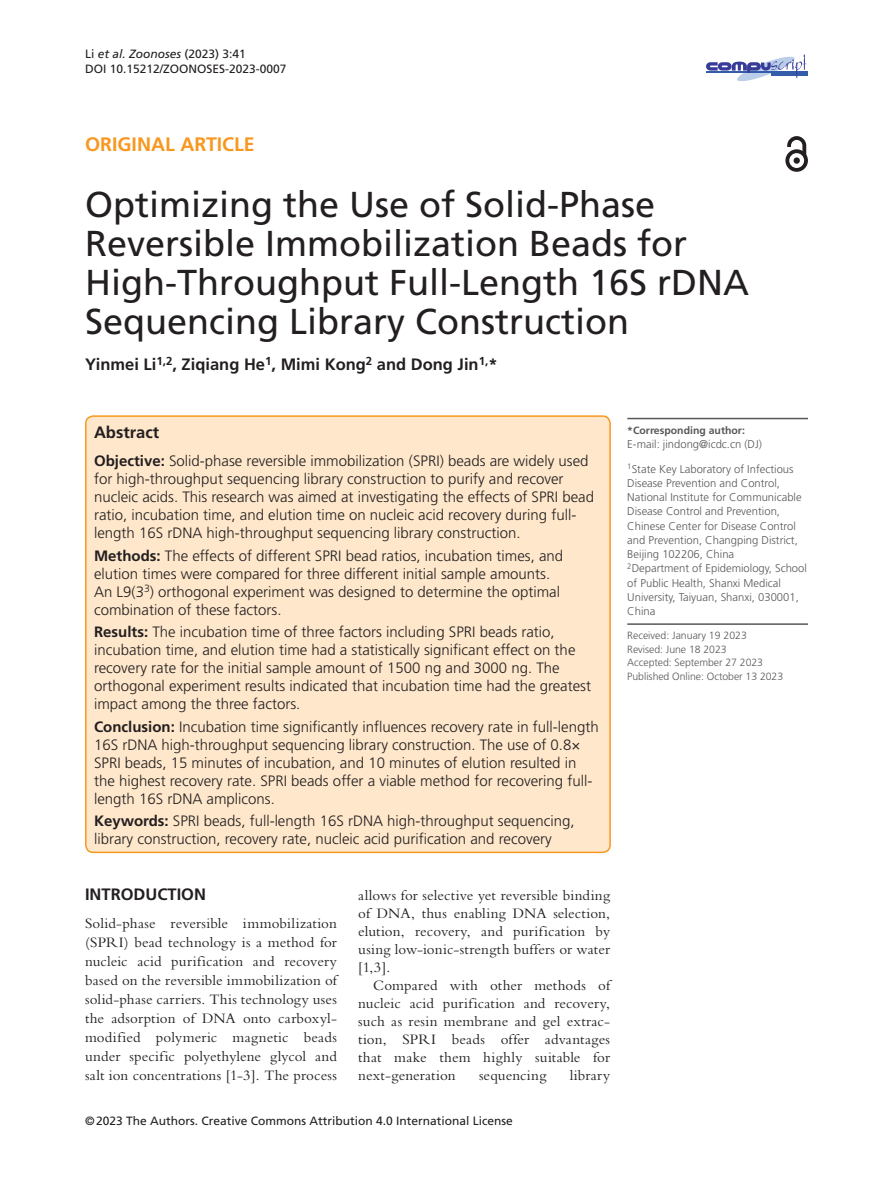
<style>
.page{position:relative;width:893px;height:1191px;background:#fff}
.page>*{position:absolute;margin:0;border:0;box-sizing:border-box;transform-origin:0 0}
.t1{font:36px/39px "Frutiger";color:#231f20}
.t2{font:700 19.5px "Frutiger";color:#f79821}
.t3{font:700 16.5px "Frutiger";color:#231f20}
.t4{font:300 15px/18px "Frutiger";color:#231f20}
.t5{font:15px/18px "Bembo";letter-spacing:.01em;color:#231f20;text-align:justify}
.t6{font:12px/15px "Frutiger";color:#231f20}
.t7{font:300 11.25px/14.2px "Frutiger";color:#57585a}
.t8{font:300 10.5px/13.5px "Frutiger";letter-spacing:-.005em;color:#57585a}
.t9{font:700 10.5px "Frutiger";color:#57585a}
.s1{font-style:italic}
.s2{font-weight:700}
</style>
<div class="page">
<hr style="left:771px;top:71px;width:37px;height:4px;background:#345caa">
<svg style="left:706px;top:54px;width:101px;height:28px"></svg>
<svg style="left:785px;top:136px;width:23px;height:36px"></svg>
<hr style="left:627px;top:418px;width:181px;height:1px;background:#57585a">
<hr style="left:627px;top:623px;width:181px;height:2px;background:#57585a">
<div style="left:86px;top:416px;width:524px;height:436px;background:#fee7cb;border-radius:8px"></div>
<div style="left:85px;top:415px;width:526px;height:438px;border:2px solid #f79821;border-radius:8px"></div>
<p class="t6" style="left:85px;top:46px;width:203px">Li <span class="s1">et al. Zoonoses</span> (2023) 3:41<br>DOI 10.15212/ZOONOSES-2023-0007</p>
<h2 class="t2" style="left:85px;top:132px;width:171px">ORIGINAL ARTICLE</h2>
<h1 class="t1" style="left:85px;top:185px;width:666px">Optimizing the Use of Solid-Phase Reversible Immobilization Beads for High-Throughput Full-Length 16S rDNA Sequencing Library Construction</h1>
<p class="t3" style="left:85px;top:355px;width:414px">Yinmei Li<sup>1,2</sup>, Ziqiang He<sup>1</sup>, Mimi Kong<sup>2</sup> and Dong Jin<sup>1,</sup>*</p>
<p class="t3" style="left:94px;top:423px;width:67px">Abstract</p>
<p class="t4" style="left:94px;top:452px;width:502px"><span class="s2">Objective:</span> Solid-phase reversible immobilization (SPRI) beads are widely used for high-throughput sequencing library construction to purify and recover nucleic acids. This research was aimed at investigating the effects of SPRI bead ratio, incubation time, and elution time on nucleic acid recovery during full&shy;length 16S rDNA high-throughput sequencing library construction.</p>
<p class="t4" style="left:94px;top:546px;width:471px"><span class="s2">Methods:</span> The effects of different SPRI bead ratios, incubation times, and elution times were compared for three different initial sample amounts.<br>An L9(3<sup>3</sup>) orthogonal experiment was designed to determine the optimal combination of these factors.</p>
<p class="t4" style="left:94px;top:623px;width:499px"><span class="s2">Results:</span> The incubation time of three factors including SPRI beads ratio, incubation time, and elution time had a statistically significant effect on the recovery rate for the initial sample amount of 1500 ng and 3000 ng. The orthogonal experiment results indicated that incubation time had the greatest impact among the three factors.</p>
<p class="t4" style="left:94px;top:717px;width:506px"><span class="s2">Conclusion:</span> Incubation time significantly influences recovery rate in full-length 16S rDNA high-throughput sequencing library construction. The use of 0.8× SPRI beads, 15 minutes of incubation, and 10 minutes of elution resulted in the highest recovery rate. SPRI beads offer a viable method for recovering full&shy;length 16S rDNA amplicons.</p>
<p class="t4" style="left:94px;top:812px;width:482px"><span class="s2">Keywords:</span> SPRI beads, full-length 16S rDNA high-throughput sequencing, library construction, recovery rate, nucleic acid purification and recovery</p>
<p class="t9" style="left:627px;top:424px;width:119px">*Corresponding author:</p>
<p class="t7" style="left:627px;top:437px;width:136px">E-mail: jindong@icdc.cn (DJ)</p>
<p class="t7" style="left:627px;top:462px;width:181px"><sup>1</sup>State Key Laboratory of Infectious<br>Disease Prevention and Control,<br>National Institute for Communicable<br>Disease Control and Prevention,<br>Chinese Center for Disease Control and Prevention, Changping District,<br>Beijing 102206, China<br><sup>2</sup>Department of Epidemiology, School of Public Health, Shanxi Medical<br>University, Taiyuan, Shanxi, 030001,<br>China</p>
<p class="t8" style="left:627px;top:629px;width:157px">Received: January 19 2023<br>Revised: June 18 2023<br>Accepted: September 27 2023<br>Published Online: October 13 2023</p>
<p class="t3" style="left:85px;top:885px;width:123px">INTRODUCTION</p>
<p class="t5" style="left:85px;top:914px;width:253px;line-height:19px">Solid-phase reversible immobilization (SPRI) bead technology is a method for nucleic acid purification and recovery based on the reversible immobilization of solid-phase carriers. This technology uses the adsorption of DNA onto carboxyl&shy;modified polymeric magnetic beads under specific polyethylene glycol and salt ion concentrations [1-3]. The process</p>
<p class="t5" style="left:358px;top:886px;width:253px">allows for selective yet reversible binding of DNA, thus enabling DNA selection, elution, recovery, and purification by using low-ionic-strength buffers or water [1,3].</p>
<p class="t5" style="left:358px;top:976px;width:253px;text-indent:15px">Compared with other methods of nucleic acid purification and recovery, such as resin membrane and gel extrac&shy;tion, SPRI beads offer advantages that make them highly suitable for next-generation</p>
<p class="t5" style="left:479px;top:1066px;width:69px">sequencing</p>
<p class="t5" style="left:570px;top:1066px;width:42px">library</p>
<p class="t6" style="left:85px;top:1113px;width:429px">©2023 The Authors. Creative Commons Attribution 4.0 International License</p>
</div>
